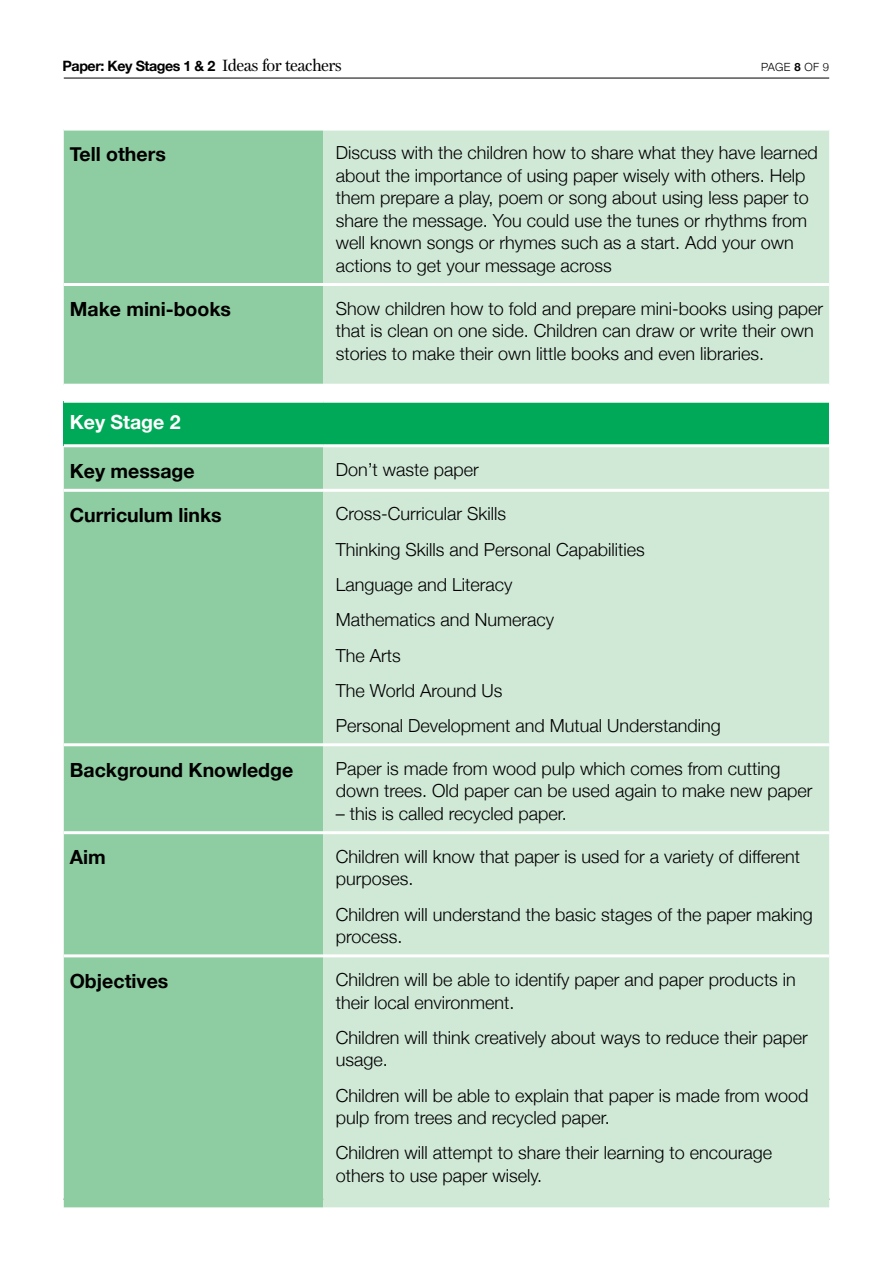
<style>
.page{position:relative;width:893px;height:1263px;background:#fff}
.page>*{position:absolute;margin:0;border:0;box-sizing:border-box;transform-origin:0 0}
.t1{font:700 19.5px "Helvetica Neue";color:#000}
.t2{font:700 19.5px "Helvetica Neue";color:#fff}
.t3{font:300 18px/22.5px "Helvetica Neue";color:#000}
.t4{font:700 14.25px "Helvetica Neue";letter-spacing:-.03em;color:#000}
.t5{font:300 11.25px "Helvetica Neue";letter-spacing:.03em;color:#000}
.s1{font-family:"Bohemia LT Std";font-weight:400;font-size:16.5px}
.s2{font-weight:700}
</style>
<div class="page">
<hr style="left:64px;top:78px;width:765px;height:1px;background:#000">
<div style="left:64px;top:131px;width:259px;height:253px;background:#8ecca1"></div>
<div style="left:323px;top:131px;width:506px;height:253px;background:#d0e8d6"></div>
<hr style="left:64px;top:283px;width:259px;height:3px;background:#fff">
<hr style="left:323px;top:283px;width:506px;height:3px;background:#fff">
<div style="left:64px;top:401px;width:765px;height:45px;background:#00a957"></div>
<div style="left:64px;top:447px;width:259px;height:760px;background:#8ecca1"></div>
<div style="left:323px;top:447px;width:506px;height:760px;background:#d0e8d6"></div>
<hr style="left:64px;top:400px;width:259px;height:3px;background:#fff">
<hr style="left:323px;top:400px;width:506px;height:3px;background:#fff">
<hr style="left:64px;top:444px;width:259px;height:3px;background:#fff">
<hr style="left:323px;top:444px;width:506px;height:3px;background:#fff">
<hr style="left:64px;top:489px;width:259px;height:3px;background:#fff">
<hr style="left:323px;top:489px;width:506px;height:3px;background:#fff">
<hr style="left:64px;top:743px;width:259px;height:3px;background:#fff">
<hr style="left:323px;top:743px;width:506px;height:3px;background:#fff">
<hr style="left:64px;top:831px;width:259px;height:3px;background:#fff">
<hr style="left:323px;top:831px;width:506px;height:3px;background:#fff">
<hr style="left:64px;top:954px;width:259px;height:3px;background:#fff">
<hr style="left:323px;top:954px;width:506px;height:3px;background:#fff">
<p class="t4" style="left:63px;top:57px;width:281px">Paper: Key Stages 1 &amp; 2 <span class="s1">Ideas for teachers</span></p>
<p class="t5" style="left:761px;top:60px;width:69px">page <span class="s2">8</span> of 9</p>
<p class="t1" style="left:70px;top:142px;width:98px">Tell others</p>
<p class="t3" style="left:336px;top:141px;width:484px">Discuss with the children how to share what they have learned about the importance of using paper wisely with others. Help them prepare a play, poem or song about using less paper to share the message. You could use the tunes or rhythms from well known songs or rhymes such as a start. Add your own actions to get your message across</p>
<p class="t1" style="left:70px;top:297px;width:163px">Make mini-books</p>
<p class="t3" style="left:336px;top:297px;width:489px">Show children how to fold and prepare mini-books using paper that is clean on one side. Children can draw or write their own stories to make their own little books and even libraries.</p>
<p class="t2" style="left:70px;top:410px;width:112px">Key Stage 2</p>
<p class="t1" style="left:70px;top:458px;width:126px">Key message</p>
<p class="t3" style="left:336px;top:458px;width:145px">Don’t waste paper</p>
<p class="t1" style="left:70px;top:503px;width:153px">Curriculum links</p>
<p class="t3" style="left:336px;top:496px;width:387px;line-height:35.2px">Cross-Curricular Skills<br>Thinking Skills and Personal Capabilities<br>Language and Literacy<br>Mathematics and Numeracy<br>The Arts<br>The World Around Us<br>Personal Development and Mutual Understanding</p>
<p class="t1" style="left:70px;top:757px;width:225px">Background Knowledge</p>
<p class="t3" style="left:336px;top:757px;width:478px">Paper is made from wood pulp which comes from cutting down trees. Old paper can be used again to make new paper</p>
<p class="t3" style="left:336px;top:802px;width:233px">– this is called recycled paper.</p>
<p class="t1" style="left:70px;top:845px;width:38px">Aim</p>
<p class="t3" style="left:336px;top:845px;width:466px">Children will know that paper is used for a variety of different purposes.</p>
<p class="t3" style="left:336px;top:903px;width:479px">Children will understand the basic stages of the paper making process.</p>
<p class="t1" style="left:70px;top:969px;width:100px">Objectives</p>
<p class="t3" style="left:336px;top:968px;width:462px">Children will be able to identify paper and paper products in their local environment.</p>
<p class="t3" style="left:336px;top:1026px;width:473px">Children will think creatively about ways to reduce their paper usage.</p>
<p class="t3" style="left:336px;top:1083px;width:474px">Children will be able to explain that paper is made from wood pulp from trees and recycled paper.</p>
<p class="t3" style="left:336px;top:1141px;width:438px">Children will attempt to share their learning to encourage others to use paper wisely.</p>
</div>
